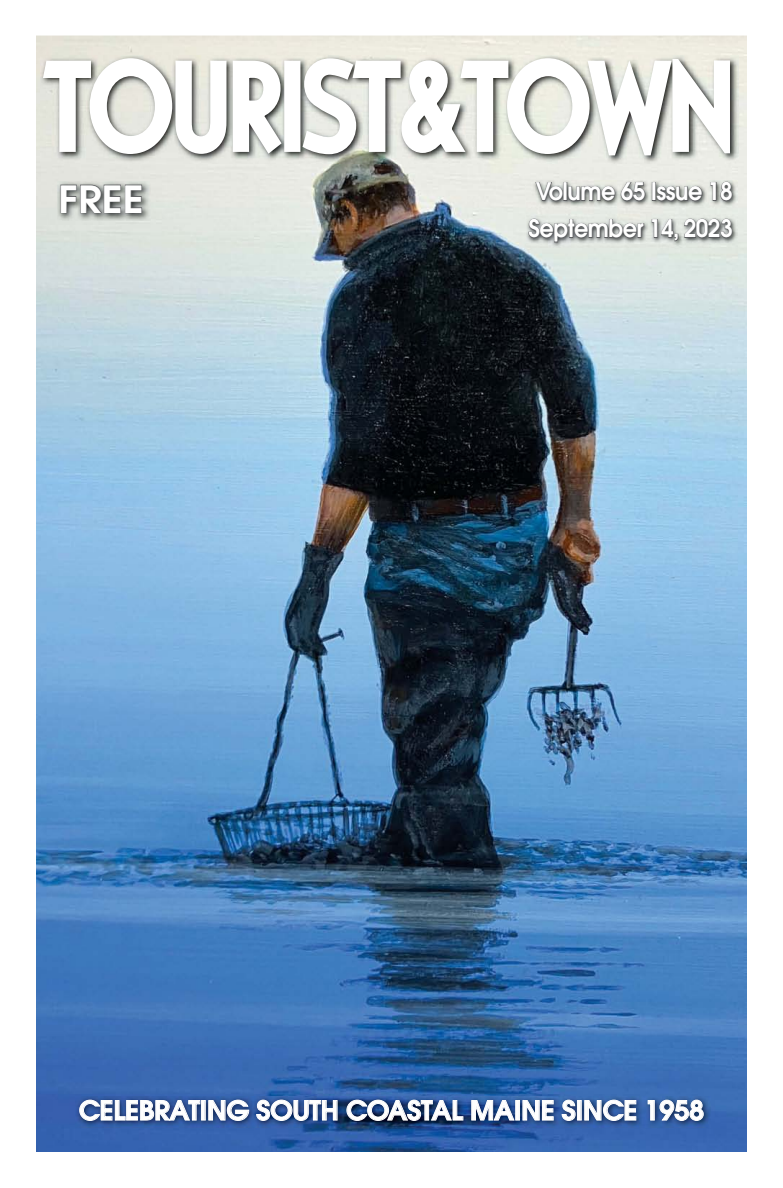
<style>
.page{position:relative;width:783px;height:1188px;background:#fff}
.page>*{position:absolute;margin:0;border:0;box-sizing:border-box;transform-origin:0 0}
.t1{font:500 130.4px "Casablanca URW";letter-spacing:-.02em;color:#fff;scale:.86 1}
.t2{font:600 37.2px "Avant Garde";color:#fff;scale:1.1 1}
.t3{font:600 26.5px "Avant Garde";letter-spacing:-.01em;color:#fff}
.t4{font:600 24.2px/37px "Avant Garde";letter-spacing:-.02em;color:#fff;text-align:center;scale:.92 1}
</style>
<div class="page">
<img style="left:36px;top:36px;width:711px;height:1116px">
<img style="left:526px;top:180px;width:211px;height:67px">
<svg style="left:536px;top:182px;width:79px;height:19px"></svg>
<svg style="left:621px;top:182px;width:24px;height:19px"></svg>
<div style="left:652px;top:182px;width:4px;height:19px;border:1px solid #5c5d60"></div>
<svg style="left:657px;top:186px;width:45px;height:15px"></svg>
<svg style="left:711px;top:182px;width:21px;height:19px"></svg>
<svg style="left:528px;top:219px;width:116px;height:23px"></svg>
<svg style="left:652px;top:219px;width:26px;height:22px"></svg>
<svg style="left:684px;top:219px;width:48px;height:19px"></svg>
<img style="left:57px;top:181px;width:93px;height:40px">
<svg style="left:60px;top:185px;width:82px;height:28px"></svg>
<img style="left:41px;top:55px;width:697px;height:108px">
<svg style="left:40px;top:56px;width:244px;height:101px"></svg>
<div style="left:284px;top:61px;width:16px;height:91px;border:4px solid #fff"></div>
<svg style="left:300px;top:53px;width:432px;height:105px"></svg>
<img style="left:76px;top:1096px;width:634px;height:32px">
<svg style="left:79px;top:1100px;width:121px;height:21px"></svg>
<div style="left:201px;top:1100px;width:5px;height:20px;border:1px solid #fff"></div>
<svg style="left:208px;top:1100px;width:41px;height:21px"></svg>
<svg style="left:256px;top:1100px;width:82px;height:21px"></svg>
<svg style="left:346px;top:1100px;width:117px;height:21px"></svg>
<svg style="left:471px;top:1100px;width:44px;height:21px"></svg>
<div style="left:516px;top:1100px;width:4px;height:20px;border:1px solid #fff"></div>
<svg style="left:523px;top:1100px;width:31px;height:21px"></svg>
<svg style="left:562px;top:1100px;width:14px;height:21px"></svg>
<div style="left:577px;top:1100px;width:4px;height:20px;border:1px solid #fff"></div>
<svg style="left:584px;top:1100px;width:52px;height:21px"></svg>
<svg style="left:648px;top:1100px;width:56px;height:21px"></svg>
<h1 class="t1" style="left:44px;top:33px;width:804px">TOURIST&amp;TOWN</h1>
<h2 class="t2" style="left:58px;top:175px;width:79px">FREE</h2>
<p class="t4" style="left:528px;top:173px;width:223px">Volume 65 Issue 18<br>September 14, 2023</p>
<p class="t3" style="left:79px;top:1093px;width:627px">CELEBRATING SOUTH COASTAL MAINE SINCE 1958</p>
</div>
